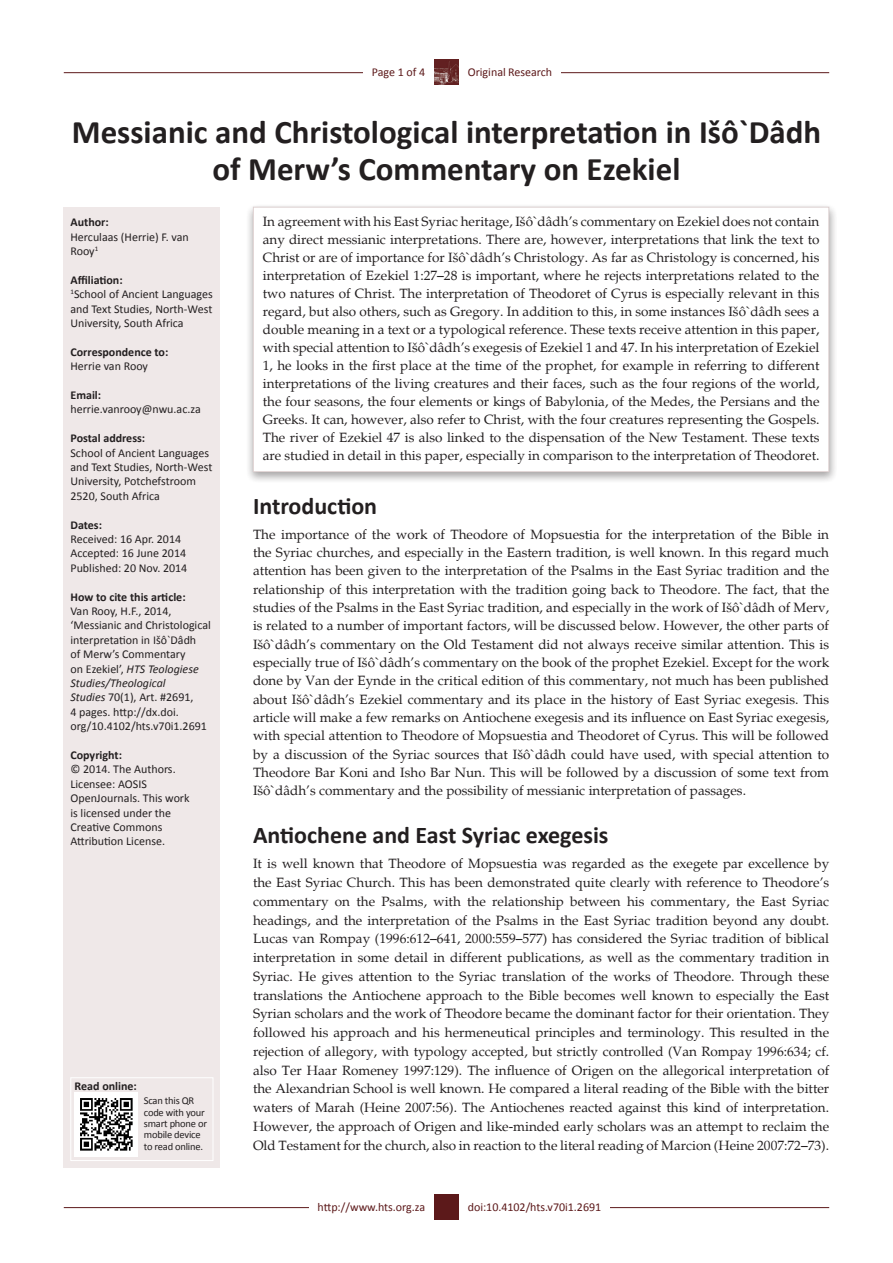
<style>
.page{position:relative;width:893px;height:1263px;background:#fff}
.page>*{position:absolute;margin:0;border:0;box-sizing:border-box;transform-origin:0 0}
.t1{font:700 33px/37.5px "Calibri";color:#231f20;text-align:center}
.Pink_Heading{font:700 24px "Calibri";color:#231f20}
.body_first_line{font:13.5px/18.8px "Palatino";color:#231f20;text-align:justify}
.abstract{font:13.5px/18px "Palatino";color:#231f20;text-align:justify}
.t2{font:12px/14.4px "Calibri";color:#231f20}
.t3{font:700 12px "Calibri";color:#231f20}
.t4{font:12px "Calibri";color:#5c191a}
.t5{font:10.5px/11.4px "Calibri";letter-spacing:-.02em;color:#231f20}
.s1{font-style:italic}
</style>
<div class="page">
<hr style="left:64px;top:72px;width:765px;height:1px;background:#5c191a">
<img style="left:434px;top:59px;width:25px;height:26px">
<div style="left:459px;top:58px;width:102px;height:27px;background:#fff"></div>
<hr style="left:64px;top:1207px;width:765px;height:1px;background:#5c191a">
<div style="left:434px;top:1194px;width:25px;height:26px;background:#5c191a"></div>
<div style="left:309px;top:1192px;width:125px;height:28px;background:#fff"></div>
<div style="left:459px;top:1192px;width:151px;height:28px;background:#fff"></div>
<div style="left:64px;top:207px;width:156px;height:960px;background:#efe8e8"></div>
<div style="left:245px;top:202px;width:593px;height:282px;background:#231f20;opacity:.75"></div>
<div style="left:253px;top:207px;width:576px;height:265px;background:#fff"></div>
<div style="left:363px;top:59px;width:71px;height:26px;background:#fff"></div>
<div style="left:70px;top:1077px;width:143px;height:84px;border:1px solid #fff"></div>
<img style="left:75px;top:1093px;width:63px;height:63px">
<p class="t4" style="left:372px;top:65px;width:55px">Page 1 of 4</p>
<p class="t4" style="left:468px;top:65px;width:86px">Original Research</p>
<p class="t1" style="left:72px;top:113px;width:751px">Messianic and Christological interpretation in Išô`Dâdh of Merw’s Commentary on Ezekiel</p>
<p class="abstract" style="left:263px;top:213px;width:558px">In agreement with his East Syriac heritage, Išô`dâdh’s commentary on Ezekiel does not contain any direct messianic interpretations. There are, however, interpretations that link the text to Christ or are of importance for Išô`dâdh’s Christology. As far as Christology is concerned, his interpretation of Ezekiel 1:27–28 is important, where he rejects interpretations related to the two natures of Christ. The interpretation of Theodoret of Cyrus is especially relevant in this regard, but also others, such as Gregory. In addition to this, in some instances Išô`dâdh sees a double meaning in a text or a typological reference. These texts receive attention in this paper, with special attention to Išô`dâdh’s exegesis of Ezekiel 1 and 47. In his interpretation of Ezekiel 1, he looks in the first place at the time of the prophet, for example in referring to different interpretations of the living creatures and their faces, such as the four regions of the world, the four seasons, the four elements or kings of Babylonia, of the Medes, the Persians and the Greeks. It can, however, also refer to Christ, with the four creatures representing the Gospels.<br>The river of Ezekiel 47 is also linked to the dispensation of the New Testament. These texts are studied in detail in this paper, especially in comparison to the interpretation of Theodoret.</p>
<p class="Pink_Heading" style="left:253px;top:491px;width:126px">Introduction</p>
<p class="body_first_line" style="left:253px;top:525px;width:578px;line-height:18.3px">The importance of the work of Theodore of Mopsuestia for the interpretation of the Bible in the Syriac churches, and especially in the Eastern tradition, is well known. In this regard much attention has been given to the interpretation of the Psalms in the East Syriac tradition and the relationship of this interpretation with the tradition going back to Theodore. The fact, that the studies of the Psalms in the East Syriac tradition, and especially in the work of Išô`dâdh of Merv, is related to a number of important factors, will be discussed below. However, the other parts of Išô`dâdh’s commentary on the Old Testament did not always receive similar attention. This is especially true of Išô`dâdh’s commentary on the book of the prophet Ezekiel. Except for the work done by Van der Eynde in the critical edition of this commentary, not much has been published about Išô`dâdh’s Ezekiel commentary and its place in the history of East Syriac exegesis. This article will make a few remarks on Antiochene exegesis and its influence on East Syriac exegesis, with special attention to Theodore of Mopsuestia and Theodoret of Cyrus. This will be followed by a discussion of the Syriac sources that Išô`dâdh could have used, with special attention to Theodore Bar Koni and Isho Bar Nun. This will be followed by a discussion of some text from Išô`dâdh’s commentary and the possibility of messianic interpretation of passages.</p>
<p class="Pink_Heading" style="left:253px;top:820px;width:357px">Antiochene and East Syriac exegesis</p>
<p class="body_first_line" style="left:253px;top:854px;width:578px">It is well known that Theodore of Mopsuestia was regarded as the exegete par excellence by the East Syriac Church. This has been demonstrated quite clearly with reference to Theodore’s commentary on the Psalms, with the relationship between his commentary, the East Syriac headings, and the interpretation of the Psalms in the East Syriac tradition beyond any doubt.<br>Lucas van Rompay (1996:612–641, 2000:559–577) has considered the Syriac tradition of biblical interpretation in some detail in different publications, as well as the commentary tradition in Syriac. He gives attention to the Syriac translation of the works of Theodore. Through these translations the Antiochene approach to the Bible becomes well known to especially the East Syrian scholars and the work of Theodore became the dominant factor for their orientation. They followed his approach and his hermeneutical principles and terminology. This resulted in the rejection of allegory, with typology accepted, but strictly controlled (Van Rompay 1996:634; cf. also Ter Haar Romeney 1997:129). The influence of Origen on the allegorical interpretation of the Alexandrian School is well known. He compared a literal reading of the Bible with the bitter waters of Marah (Heine 2007:56). The Antiochenes reacted against this kind of interpretation.<br>However, the approach of Origen and like-minded early scholars was an attempt to reclaim the Old Testament for the church, also in reaction to the literal reading of Marcion (Heine 2007:72–73).</p>
<p class="t3" style="left:70px;top:214px;width:40px">Author:</p>
<p class="t2" style="left:70px;top:229px;width:120px">Herculaas (Herrie) F. van<br>Rooy<sup>1</sup></p>
<p class="t3" style="left:70px;top:272px;width:54px">Affiliation:</p>
<p class="t2" style="left:70px;top:287px;width:144px;text-align:justify"><sup>1</sup>School of Ancient Languages and Text Studies, North-West University, South Africa</p>
<p class="t3" style="left:70px;top:344px;width:99px">Correspondence to:</p>
<p class="t2" style="left:70px;top:359px;width:79px">Herrie van Rooy</p>
<p class="t3" style="left:70px;top:387px;width:32px">Email:</p>
<p class="t2" style="left:70px;top:402px;width:132px">herrie.vanrooy@nwu.ac.za</p>
<p class="t3" style="left:70px;top:430px;width:76px">Postal address:</p>
<p class="t2" style="left:70px;top:445px;width:143px">School of Ancient Languages and Text Studies, North-West<br>University, Potchefstroom<br>2520, South Africa</p>
<p class="t3" style="left:70px;top:517px;width:33px">Dates:</p>
<p class="t2" style="left:70px;top:532px;width:112px">Received: 16 Apr. 2014</p>
<p class="t2" style="left:70px;top:546px;width:117px">Accepted: 16 June 2014</p>
<p class="t2" style="left:70px;top:561px;width:118px">Published: 20 Nov. 2014</p>
<p class="t3" style="left:70px;top:589px;width:117px">How to cite this article:</p>
<p class="t2" style="left:70px;top:604px;width:142px">Van Rooy, H.F., 2014, ‘Messianic and Christological interpretation in Išô`Dâdh<br>of Merw’s Commentary<br>on Ezekiel’, <span class="s1">HTS Teologiese<br>Studies/Theological<br>Studies</span> 70(1), Art. #2691,<br>4 pages. http://dx.doi. org/10.4102/hts.v70i1.2691</p>
<p class="t3" style="left:70px;top:747px;width:53px">Copyright:</p>
<p class="t2" style="left:70px;top:762px;width:107px">© 2014. The Authors.</p>
<p class="t2" style="left:70px;top:777px;width:121px">Licensee: AOSIS<br>OpenJournals. This work</p>
<p class="t2" style="left:70px;top:805px;width:102px">is licensed under the</p>
<p class="t2" style="left:70px;top:820px;width:93px">Creative Commons</p>
<p class="t2" style="left:70px;top:834px;width:96px">Attribution License.</p>
<p class="t3" style="left:75px;top:1078px;width:64px">Read online:</p>
<p class="t5" style="left:144px;top:1095px;width:65px">Scan this QR code with your smart phone or mobile device to read online.</p>
<p class="t4" style="left:318px;top:1199px;width:109px">http://www.hts.org.za</p>
<p class="t4" style="left:468px;top:1199px;width:135px">doi:10.4102/hts.v70i1.2691</p>
</div>
